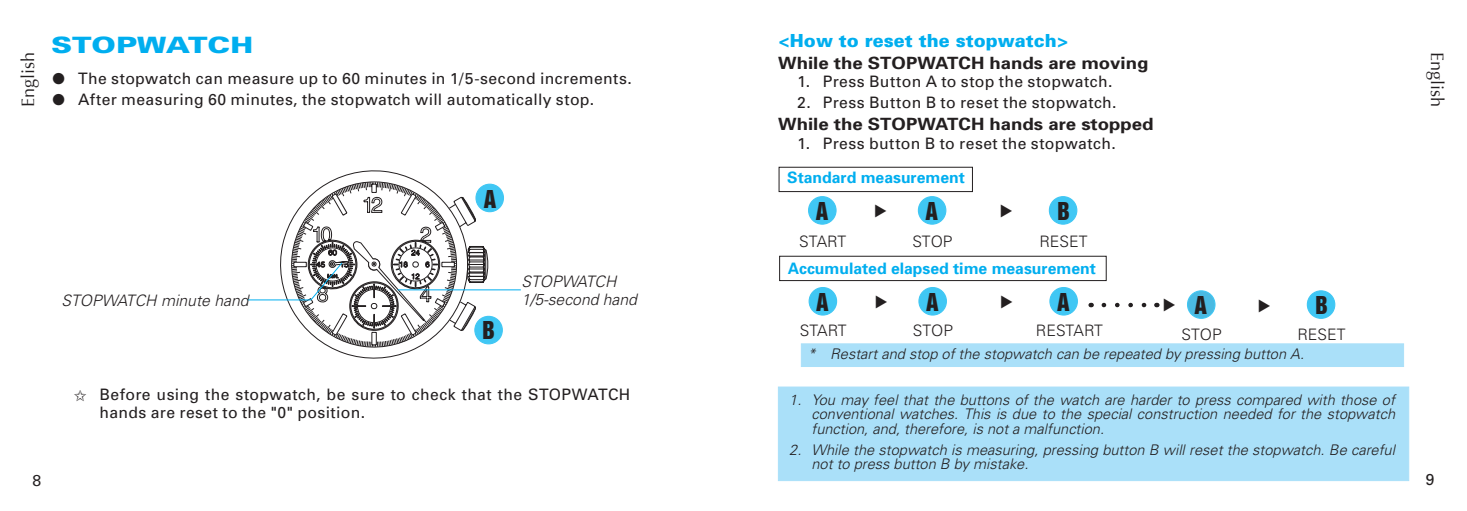
<style>
.page{position:relative;width:1467px;height:511px;background:#fff}
.page>*{position:absolute;margin:0;border:0;box-sizing:border-box;transform-origin:0 0}
.t1{font:22.5px "Helvetica Inserat";color:#231f20}
.t2{font:900 22.5px "Univers";color:#00aeef;scale:1.3 1}
.t3{font:900 18px "Univers";color:#00aeef}
.t4{font:18px "Optima";color:#231f20}
.t5{font:700 16.88px "Univers";color:#231f20;scale:1.1 1}
.t6{font:15.75px/18px "Univers";letter-spacing:.025em;color:#231f20}
.t7{font:700 15.75px "Univers";color:#00aeef}
.t8{font:italic 300 15.75px/18px "Univers";color:#231f20}
.t9{font:300 15.75px "Univers";color:#231f20}
.t10{font:italic 300 14.62px/14.4px "Univers";color:#231f20;text-align:justify}
</style>
<div class="page">
<svg style="left:280px;top:170px;width:208px;height:188px"></svg>
<div style="left:476px;top:184px;width:27px;height:27px;background:#40c7f4;border-radius:50%"></div>
<div style="left:475px;top:183px;width:29px;height:29px;border:1px solid #40c7f4;border-radius:50%"></div>
<div style="left:475px;top:316px;width:27px;height:27px;background:#40c7f4;border-radius:50%"></div>
<div style="left:474px;top:315px;width:29px;height:29px;border:1px solid #40c7f4;border-radius:50%"></div>
<hr style="left:398px;top:289px;width:123px;height:1px;background:#00aeef">
<svg style="left:310px;top:182px;width:147px;height:165px"></svg>
<hr style="left:248px;top:299px;width:63px;height:1px;background:#00aeef">
<div style="left:779px;top:256px;width:327px;height:24px;border:1px solid #231f20"></div>
<div style="left:809px;top:287px;width:28px;height:28px;background:#40c7f4;border-radius:50%"></div>
<div style="left:809px;top:287px;width:28px;height:28px;border:1px solid #40c7f4;border-radius:50%"></div>
<div style="left:919px;top:287px;width:27px;height:28px;background:#40c7f4;border-radius:50%"></div>
<div style="left:918px;top:287px;width:29px;height:28px;border:1px solid #40c7f4;border-radius:50%"></div>
<div style="left:1050px;top:287px;width:27px;height:28px;background:#40c7f4;border-radius:50%"></div>
<div style="left:1049px;top:287px;width:29px;height:28px;border:1px solid #40c7f4;border-radius:50%"></div>
<div style="left:1187px;top:290px;width:28px;height:28px;background:#4abae2;border-radius:50%"></div>
<div style="left:1187px;top:290px;width:28px;height:28px;border:1px solid #40c7f4;border-radius:50%"></div>
<div style="left:1307px;top:290px;width:28px;height:28px;background:#40c7f4;border-radius:50%"></div>
<div style="left:1307px;top:290px;width:28px;height:28px;border:1px solid #40c7f4;border-radius:50%"></div>
<svg style="left:1104px;top:302px;width:43px;height:5px"></svg>
<div style="left:801px;top:343px;width:603px;height:23px;background:#aae0f9;border:1px solid #aae0f9"></div>
<div style="left:779px;top:167px;width:194px;height:25px;border:1px solid #231f20"></div>
<div style="left:809px;top:196px;width:27px;height:28px;background:#40c7f4;border-radius:50%"></div>
<div style="left:808px;top:196px;width:29px;height:28px;border:1px solid #40c7f4;border-radius:50%"></div>
<div style="left:918px;top:196px;width:28px;height:28px;background:#40c7f4;border-radius:50%"></div>
<div style="left:918px;top:196px;width:28px;height:28px;border:1px solid #40c7f4;border-radius:50%"></div>
<div style="left:1049px;top:196px;width:28px;height:28px;background:#40c7f4;border-radius:50%"></div>
<div style="left:1049px;top:196px;width:28px;height:28px;border:1px solid #40c7f4;border-radius:50%"></div>
<div style="left:778px;top:386px;width:631px;height:94px;background:#aae0f9;border:1px solid #aae0f9"></div>
<p class="t4" style="left:18px;top:107px;width:57px;rotate:-90deg">English</p>
<h1 class="t2" style="left:51px;top:31px;width:157px">STOPWATCH</h1>
<p class="t6" style="left:53px;top:69px;width:581px">● The stopwatch can measure up to 60 minutes in 1/5-second increments.</p>
<p class="t6" style="left:53px;top:90px;width:543px">● After measuring 60 minutes, the stopwatch will automatically stop.</p>
<p class="t8" style="left:62px;top:291px;width:188px">STOPWATCH minute hand</p>
<h1 class="t1" style="left:484px;top:186px;width:14px">A</h1>
<h1 class="t1" style="left:482px;top:317px;width:14px">B</h1>
<p class="t8" style="left:521px;top:272px;width:117px">STOPWATCH<br>1/5-second hand</p>
<p class="t6" style="left:99px;top:385px;width:532px">Before using the stopwatch, be sure to check that the STOPWATCH hands are reset to the "0" position.</p>
<p class="t3" style="left:778px;top:29px;width:292px">&lt;How to reset the stopwatch&gt;</p>
<p class="t5" style="left:778px;top:52px;width:338px">While the STOPWATCH hands are moving</p>
<p class="t6" style="left:797px;top:72px;width:317px">1. Press Button A to stop the stopwatch.</p>
<p class="t6" style="left:797px;top:93px;width:321px">2. Press Button B to reset the stopwatch.</p>
<p class="t5" style="left:778px;top:114px;width:343px">While the STOPWATCH hands are stopped</p>
<p class="t6" style="left:797px;top:134px;width:320px">1. Press button B to reset the stopwatch.</p>
<p class="t7" style="left:787px;top:168px;width:179px">Standard measurement</p>
<h1 class="t1" style="left:816px;top:197px;width:14px">A</h1>
<h1 class="t1" style="left:925px;top:197px;width:14px">A</h1>
<h1 class="t1" style="left:1058px;top:197px;width:14px">B</h1>
<p class="t9" style="left:799px;top:231px;width:48px">START</p>
<p class="t9" style="left:912px;top:231px;width:42px">STOP</p>
<p class="t9" style="left:1039px;top:231px;width:50px">RESET</p>
<p class="t7" style="left:788px;top:259px;width:310px">Accumulated elapsed time measurement</p>
<h1 class="t1" style="left:816px;top:288px;width:14px">A</h1>
<p class="t9" style="left:800px;top:321px;width:48px">START</p>
<h1 class="t1" style="left:1057px;top:288px;width:14px">A</h1>
<h1 class="t1" style="left:1315px;top:291px;width:14px">B</h1>
<p class="t10" style="left:808px;top:346px;width:498px">* Restart and stop of the stopwatch can be repeated by pressing button A.</p>
<h1 class="t1" style="left:926px;top:288px;width:14px">A</h1>
<p class="t9" style="left:913px;top:321px;width:42px">STOP</p>
<p class="t9" style="left:1036px;top:321px;width:69px">RESTART</p>
<h1 class="t1" style="left:1195px;top:291px;width:14px">A</h1>
<p class="t9" style="left:1181px;top:324px;width:42px">STOP</p>
<p class="t9" style="left:1297px;top:324px;width:50px">RESET</p>
<p class="t10" style="left:811px;top:392px;width:585px;text-indent:-22px">1. You may feel that the buttons of the watch are harder to press compared with those of conventional watches. This is due to the special construction needed for the stopwatch function, and, therefore, is not a malfunction.</p>
<p class="t10" style="left:811px;top:441px;width:585px;text-indent:-22px">2. While the stopwatch is measuring, pressing button B will reset the stopwatch. Be careful not to press button B by mistake.</p>
<p class="t4" style="left:1448px;top:52px;width:57px;rotate:90deg">English</p>
<p class="t6" style="left:32px;top:471px;width:10px">8</p>
<p class="t6" style="left:1426px;top:470px;width:10px">9</p>
</div>
